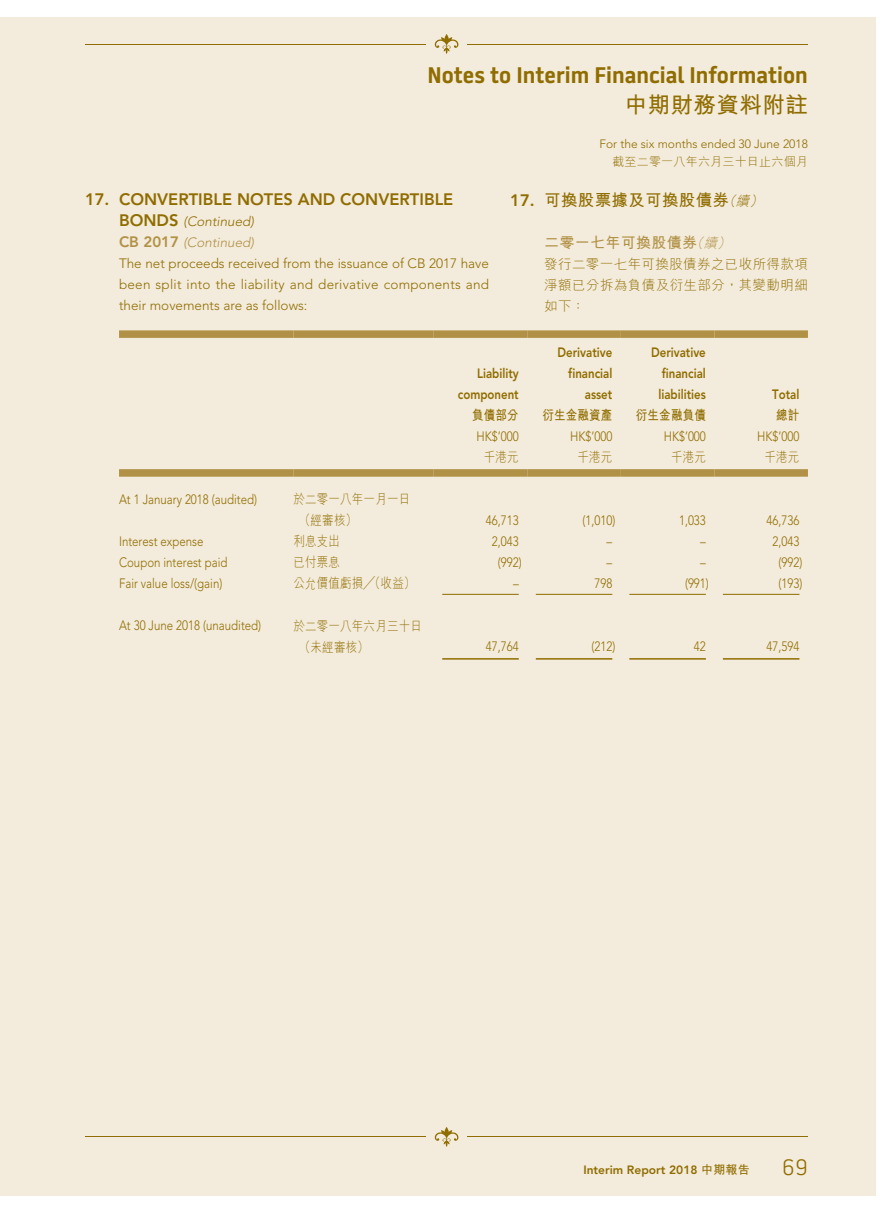
<style>
.page{position:relative;width:893px;height:1212px;background:#fff}
.page>*{position:absolute;margin:0;border:0;box-sizing:border-box;transform-origin:0 0}
.t1{font:700 22.5px "Battersea";color:#906d00}
.t2{font:700 22.5px "M Hei HK";letter-spacing:.02em;color:#906d00}
.t3{font:300 22.5px "Battersea";color:#906d00}
._01_H1_E{font:800 16.5px "Avenir LT Std";color:#906d00}
._001_H1_C{font:700 16.5px "M Hei HK";letter-spacing:.02em;color:#906d00}
._002_H2_C{font:700 15px "M Hei HK";letter-spacing:.02em;color:#b19146}
._50_Table_txt{font:300 13.5px "Avenir LT Std";color:#906d00;scale:.85 1}
._00_txt_E{font:300 13.5px/21px "Avenir LT Std";color:#906d00;text-align:justify}
._50_Table_txt-2{font:800 13.5px "Avenir LT Std";color:#906d00;scale:.85 1}
._50_Table_txt-3{font:300 13.5px "M Hei HK";letter-spacing:.02em;color:#906d00;scale:.85 1}
._000_txt_C{font:300 13.5px/21px "M Hei HK";letter-spacing:.03em;color:#906d00;text-align:justify}
._50_Table_txt-4{font:700 13.5px "M Hei HK";letter-spacing:.02em;color:#906d00;scale:.85 1}
._02_H2_E{font:italic 300 13.5px "Avenir LT Std";color:#b19146}
._01_H1_E-2{font:italic 300 13.5px "Avenir LT Std";color:#906d00}
._51_N_Table_txt{font:300 13.5px "M Hei HK";letter-spacing:.02em;color:#906d00;scale:.85 1}
.t4{font:300 12px "Avenir LT Std";color:#906d00}
.t5{font:800 12px "Avenir LT Std";color:#906d00}
.t6{font:300 12px "M Hei HK";letter-spacing:.02em;color:#906d00}
.s1{font-family:"Avenir LT Std";font-weight:800}
.s2{font-weight:300;font-style:italic;font-size:13.5px}
.s3{font-weight:800;font-style:normal;font-size:16.5px}
.s4{font-weight:800;font-style:normal;font-size:15px}
.s5{font-family:"M Hei HK";font-weight:700}
</style>
<div class="page">
<div style="left:0;top:17px;width:876px;height:1178px;background:#f3ebdb"></div>
<hr style="left:85px;top:44px;width:340px;height:1px;background:#906d00">
<hr style="left:467px;top:44px;width:341px;height:1px;background:#906d00">
<svg style="left:435px;top:34px;width:23px;height:20px"></svg>
<hr style="left:85px;top:1136px;width:340px;height:1px;background:#906d00">
<hr style="left:467px;top:1136px;width:341px;height:1px;background:#906d00">
<svg style="left:435px;top:1127px;width:23px;height:20px"></svg>
<div style="left:119px;top:330px;width:174px;height:8px;background:#b19146"></div>
<div style="left:293px;top:330px;width:141px;height:8px;background:#b19146"></div>
<div style="left:434px;top:330px;width:93px;height:8px;background:#b19146"></div>
<div style="left:527px;top:330px;width:94px;height:8px;background:#b19146"></div>
<div style="left:621px;top:330px;width:93px;height:8px;background:#b19146"></div>
<div style="left:714px;top:330px;width:94px;height:8px;background:#b19146"></div>
<div style="left:119px;top:469px;width:174px;height:8px;background:#b19146"></div>
<div style="left:293px;top:469px;width:141px;height:8px;background:#b19146"></div>
<div style="left:434px;top:469px;width:93px;height:8px;background:#b19146"></div>
<div style="left:527px;top:469px;width:94px;height:8px;background:#b19146"></div>
<div style="left:621px;top:469px;width:93px;height:8px;background:#b19146"></div>
<div style="left:714px;top:469px;width:94px;height:8px;background:#b19146"></div>
<hr style="left:442px;top:594px;width:77px;height:1px;background:#906d00">
<hr style="left:536px;top:594px;width:76px;height:1px;background:#906d00">
<hr style="left:629px;top:594px;width:77px;height:1px;background:#906d00">
<hr style="left:723px;top:594px;width:76px;height:1px;background:#906d00">
<hr style="left:442px;top:658px;width:77px;height:2px;background:#906d00">
<hr style="left:536px;top:658px;width:76px;height:2px;background:#906d00">
<hr style="left:629px;top:658px;width:77px;height:2px;background:#906d00">
<hr style="left:723px;top:658px;width:76px;height:2px;background:#906d00">
<h1 class="t1" style="left:427px;top:61px;width:382px">Notes to Interim Financial Information</h1>
<h1 class="t2" style="left:625px;top:88px;width:185px">中期財務資料附註</h1>
<p class="t4" style="left:599px;top:137px;width:210px">For the six months ended 30 June 2018</p>
<p class="t6" style="left:612px;top:156px;width:197px">截至二零一八年六月三十日止六個月</p>
<p class="_001_H1_C" style="left:510px;top:188px;width:257px"><span class="s1">17.</span> 可換股票據及可換股債券<span class="s2">（續）</span></p>
<p class="_002_H2_C" style="left:544px;top:232px;width:191px">二零一七年可換股債券<span class="s2">（續）</span></p>
<p class="_000_txt_C" style="left:544px;top:253px;width:265px">發行二零一七年可換股債券之已收所得款項淨額已分拆為負債及衍生部分，其變動明細如下：</p>
<p class="_01_H1_E" style="left:85px;top:190px;width:370px">17. CONVERTIBLE NOTES AND CONVERTIBLE</p>
<p class="_01_H1_E-2" style="left:119px;top:213px;width:136px"><span class="s3">BONDS</span> (Continued)</p>
<p class="_02_H2_E" style="left:119px;top:234px;width:136px"><span class="s4">CB 2017</span> (Continued)</p>
<p class="_00_txt_E" style="left:119px;top:253px;width:372px">The net proceeds received from the issuance of CB 2017 have been split into the liability and derivative components and their movements are as follows:</p>
<p class="_50_Table_txt-2" style="left:557px;top:344px;width:66px">Derivative</p>
<p class="_50_Table_txt-2" style="left:651px;top:344px;width:66px">Derivative</p>
<p class="_50_Table_txt-2" style="left:477px;top:365px;width:51px">Liability</p>
<p class="_50_Table_txt-2" style="left:568px;top:365px;width:53px">financial</p>
<p class="_50_Table_txt-2" style="left:662px;top:365px;width:53px">financial</p>
<p class="_50_Table_txt-2" style="left:458px;top:386px;width:73px">component</p>
<p class="_50_Table_txt-2" style="left:585px;top:386px;width:34px">asset</p>
<p class="_50_Table_txt-2" style="left:658px;top:386px;width:57px">liabilities</p>
<p class="_50_Table_txt-2" style="left:772px;top:386px;width:33px">Total</p>
<p class="_50_Table_txt-4" style="left:472px;top:405px;width:56px">負債部分</p>
<p class="_50_Table_txt-4" style="left:542px;top:405px;width:84px">衍生金融資產</p>
<p class="_50_Table_txt-4" style="left:636px;top:405px;width:84px">衍生金融負債</p>
<p class="_50_Table_txt-4" style="left:776px;top:405px;width:29px">總計</p>
<p class="_50_Table_txt" style="left:477px;top:428px;width:51px">HK$’000</p>
<p class="_50_Table_txt" style="left:570px;top:428px;width:51px">HK$’000</p>
<p class="_50_Table_txt" style="left:664px;top:428px;width:51px">HK$’000</p>
<p class="_50_Table_txt" style="left:757px;top:428px;width:51px">HK$’000</p>
<p class="_51_N_Table_txt" style="left:484px;top:450px;width:43px">千港元</p>
<p class="_51_N_Table_txt" style="left:577px;top:450px;width:43px">千港元</p>
<p class="_51_N_Table_txt" style="left:671px;top:450px;width:43px">千港元</p>
<p class="_51_N_Table_txt" style="left:764px;top:450px;width:43px">千港元</p>
<p class="_50_Table_txt" style="left:119px;top:491px;width:164px">At 1 January 2018 (audited)</p>
<p class="_50_Table_txt-3" style="left:293px;top:493px;width:139px">於二零一八年一月一日</p>
<p class="_50_Table_txt-3" style="left:299px;top:514px;width:70px">（經審核）</p>
<p class="_50_Table_txt" style="left:486px;top:512px;width:40px">46,713</p>
<p class="_50_Table_txt" style="left:582px;top:512px;width:40px">(1,010)</p>
<p class="_50_Table_txt" style="left:679px;top:512px;width:33px">1,033</p>
<p class="_50_Table_txt" style="left:767px;top:512px;width:40px">46,736</p>
<p class="_50_Table_txt" style="left:119px;top:533px;width:101px">Interest expense</p>
<p class="_50_Table_txt-3" style="left:293px;top:535px;width:56px">利息支出</p>
<p class="_50_Table_txt" style="left:492px;top:533px;width:33px">2,043</p>
<p class="_50_Table_txt" style="left:607px;top:533px;width:8px">–</p>
<p class="_50_Table_txt" style="left:700px;top:533px;width:8px">–</p>
<p class="_50_Table_txt" style="left:773px;top:533px;width:33px">2,043</p>
<p class="_50_Table_txt" style="left:119px;top:554px;width:129px">Coupon interest paid</p>
<p class="_50_Table_txt-3" style="left:293px;top:556px;width:56px">已付票息</p>
<p class="_50_Table_txt" style="left:498px;top:554px;width:30px">(992)</p>
<p class="_50_Table_txt" style="left:607px;top:554px;width:8px">–</p>
<p class="_50_Table_txt" style="left:700px;top:554px;width:8px">–</p>
<p class="_50_Table_txt" style="left:778px;top:554px;width:30px">(992)</p>
<p class="_50_Table_txt" style="left:119px;top:575px;width:123px">Fair value loss/(gain)</p>
<p class="_50_Table_txt-3" style="left:293px;top:577px;width:145px">公允價值虧損╱（收益）</p>
<p class="_50_Table_txt" style="left:513px;top:575px;width:8px">–</p>
<p class="_50_Table_txt" style="left:594px;top:575px;width:23px">798</p>
<p class="_50_Table_txt" style="left:685px;top:575px;width:30px">(991)</p>
<p class="_50_Table_txt" style="left:778px;top:575px;width:30px">(193)</p>
<p class="_50_Table_txt" style="left:119px;top:617px;width:169px">At 30 June 2018 (unaudited)</p>
<p class="_50_Table_txt-3" style="left:293px;top:619px;width:153px">於二零一八年六月三十日</p>
<p class="_50_Table_txt-3" style="left:299px;top:640px;width:83px">（未經審核）</p>
<p class="_50_Table_txt" style="left:486px;top:638px;width:40px">47,764</p>
<p class="_50_Table_txt" style="left:591px;top:638px;width:30px">(212)</p>
<p class="_50_Table_txt" style="left:694px;top:638px;width:16px">42</p>
<p class="_50_Table_txt" style="left:767px;top:638px;width:40px">47,594</p>
<p class="t5" style="left:583px;top:1162px;width:168px">Interim Report 2018 <span class="s5">中期報告</span></p>
<h1 class="t3" style="left:782px;top:1153px;width:27px">69</h1>
</div>
